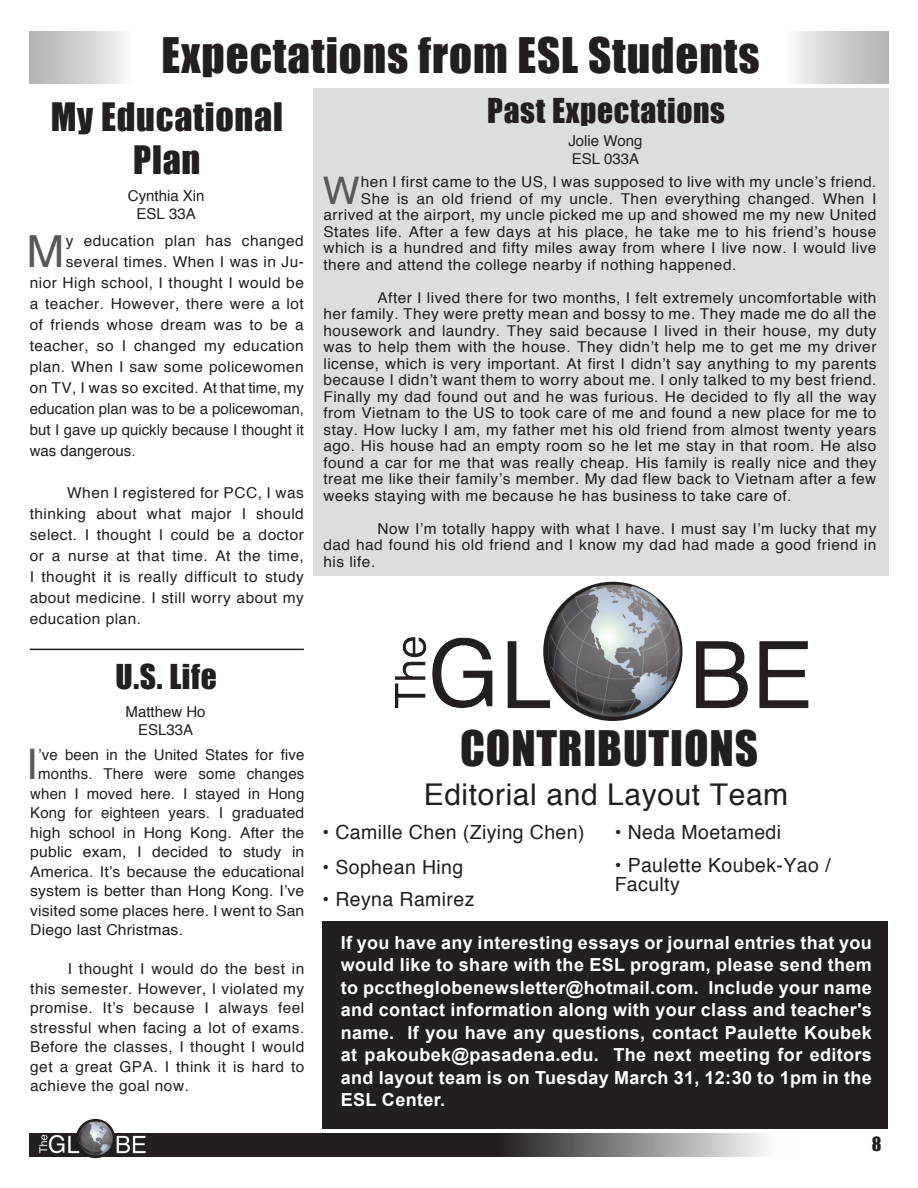
<style>
.page{position:relative;width:918px;height:1188px;background:#fff}
.page>*{position:absolute;margin:0;border:0;box-sizing:border-box;transform-origin:0 0}
.t1{font:45px "Impact";letter-spacing:.02em;color:#231f20}
.t2{font:44.25px "Helvetica";color:#57585a}
.t3{font:42.15px "Helvetica";color:#57585a}
.t4{font:37.95px "Helvetica";color:#57585a}
.t5{font:36px "Impact";letter-spacing:.02em;color:#231f20}
.t6{font:31.5px "Impact";letter-spacing:.02em;color:#231f20}
.t7{font:30px "Helvetica";letter-spacing:.02em;color:#231f20}
.t8{font:19.5px/19.5px "Helvetica";letter-spacing:.02em;color:#231f20}
.t9{font:700 18px/22.5px "Arial";letter-spacing:.02em;color:#fff;text-align:justify}
.t10{font:18px "Impact";color:#231f20}
.t11{font:15px/16.5px "Helvetica";letter-spacing:.03em;color:#231f20;text-align:justify}
.t12{font:15px "Helvetica";letter-spacing:.01em;color:#231f20;scale:1.05 1}
.t13{font:15px "Helvetica";letter-spacing:.01em;color:#231f20}
.t14{font:15px "Helvetica";color:#231f20}
</style>
<div class="page">
<svg style="left:30px;top:31px;width:94px;height:52px;background:#cfd0d1"></svg>
<svg style="left:795px;top:31px;width:93px;height:52px;background:#cfd0d2"></svg>
<svg style="left:30px;top:1133px;width:735px;height:24px;background:#4f4c4d"></svg>
<img style="left:40px;top:1120px;width:106px;height:39px">
<img style="left:394px;top:581px;width:415px;height:140px">
<div style="left:313px;top:89px;width:575px;height:487px;background:#dcdddf"></div>
<hr style="left:30px;top:649px;width:274px;height:1px;background:#231f20">
<div style="left:322px;top:921px;width:566px;height:207px;background:#231f20"></div>
<p class="t1" style="left:162px;top:21px;width:600px">Expectations from ESL Students</p>
<p class="t5" style="left:51px;top:89px;width:234px">My Educational</p>
<p class="t5" style="left:133px;top:132px;width:69px">Plan</p>
<p class="t14" style="left:128px;top:187px;width:78px">Cynthia Xin</p>
<p class="t11" style="left:137px;top:205px;width:61px">ESL 33A</p>
<p class="t2" style="left:26px;top:223px;width:39px">M</p>
<p class="t11" style="left:66px;top:232px;width:240px">y education plan has changed</p>
<p class="t11" style="left:66px;top:253px;width:240px">several times. When I was in Ju-</p>
<p class="t11" style="left:30px;top:274px;width:276px">nior High school, I thought I would be</p>
<p class="t11" style="left:30px;top:295px;width:276px">a teacher. However, there were a lot</p>
<p class="t11" style="left:30px;top:316px;width:276px">of friends whose dream was to be a</p>
<p class="t11" style="left:30px;top:337px;width:276px">teacher, so I changed my education</p>
<p class="t11" style="left:30px;top:358px;width:276px">plan. When I saw some policewomen</p>
<p class="t11" style="left:30px;top:379px;width:276px">on TV, I was so excited. At that time, my</p>
<p class="t14" style="left:30px;top:399px;width:276px">education plan was to be a policewoman,</p>
<p class="t14" style="left:30px;top:420px;width:276px">but I gave up quickly because I thought it</p>
<p class="t14" style="left:30px;top:441px;width:107px">was dangerous.</p>
<p class="t11" style="left:30px;top:481px;width:276px;line-height:21px;text-indent:37px">When I registered for PCC, I was thinking about what major I should select. I thought I could be a doctor or a nurse at that time. At the time, I thought it is really difficult to study about medicine. I still worry about my education plan.</p>
<p class="t6" style="left:115px;top:652px;width:103px">U.S. Life</p>
<p class="t14" style="left:126px;top:703px;width:82px">Matthew Ho</p>
<p class="t11" style="left:138px;top:721px;width:57px">ESL33A</p>
<p class="t3" style="left:26px;top:738px;width:13px">I</p>
<p class="t13" style="left:38px;top:745px;width:268px">’ve been in the United States for five</p>
<p class="t13" style="left:38px;top:765px;width:268px">months. There were some changes</p>
<p class="t13" style="left:30px;top:784px;width:276px">when I moved here. I stayed in Hong</p>
<p class="t13" style="left:30px;top:804px;width:276px">Kong for eighteen years. I graduated</p>
<p class="t12" style="left:30px;top:823px;width:263px">high school in Hong Kong. After the</p>
<p class="t12" style="left:30px;top:843px;width:263px">public exam, I decided to study in</p>
<p class="t12" style="left:30px;top:862px;width:263px">America. It’s because the educational</p>
<p class="t12" style="left:30px;top:882px;width:263px">system is better than Hong Kong. I’ve</p>
<p class="t12" style="left:30px;top:901px;width:263px">visited some places here. I went to San</p>
<p class="t12" style="left:30px;top:921px;width:147px">Diego last Christmas.</p>
<p class="t11" style="left:30px;top:959px;width:276px;line-height:19.5px;text-indent:37px">I thought I would do the best in this semester. However, I violated my promise. It’s because I always feel stressful when facing a lot of exams.<br>Before the classes, I thought I would get a great GPA. I think it is hard to achieve the goal now.</p>
<p class="t6" style="left:487px;top:86px;width:239px">Past Expectations</p>
<p class="t14" style="left:568px;top:131px;width:76px">Jolie Wong</p>
<p class="t11" style="left:572px;top:150px;width:69px">ESL 033A</p>
<p class="t4" style="left:323px;top:167px;width:38px">W</p>
<p class="t11" style="left:361px;top:173px;width:517px">hen I first came to the US, I was supposed to live with my uncle’s friend.</p>
<p class="t11" style="left:361px;top:190px;width:517px">She is an old friend of my uncle. Then everything changed. When I</p>
<p class="t11" style="left:324px;top:206px;width:554px">arrived at the airport, my uncle picked me up and showed me my new United</p>
<p class="t11" style="left:324px;top:223px;width:554px">States life. After a few days at his place, he take me to his friend’s house</p>
<p class="t11" style="left:324px;top:239px;width:554px">which is a hundred and fifty miles away from where I live now. I would live</p>
<p class="t11" style="left:324px;top:256px;width:414px">there and attend the college nearby if nothing happened.</p>
<p class="t11" style="left:324px;top:289px;width:555px;text-indent:54px">After I lived there for two months, I felt extremely uncomfortable with her family. They were pretty mean and bossy to me. They made me do all the housework and laundry. They said because I lived in their house, my duty was to help them with the house. They didn’t help me to get me my driver license, which is very important. At first I didn’t say anything to my parents because I didn’t want them to worry about me. I only talked to my best friend.<br>Finally my dad found out and he was furious. He decided to fly all the way from Vietnam to the US to took care of me and found a new place for me to stay. How lucky I am, my father met his old friend from almost twenty years ago. His house had an empty room so he let me stay in that room. He also found a car for me that was really cheap. His family is really nice and they treat me like their family’s member. My dad flew back to Vietnam after a few weeks staying with me because he has business to take care of.</p>
<p class="t11" style="left:324px;top:520px;width:555px;text-indent:54px">Now I’m totally happy with what I have. I must say I’m lucky that my dad had found his old friend and I know my dad had made a good friend in his life.</p>
<p class="t1" style="left:460px;top:714px;width:299px">CONTRIBUTIONS</p>
<p class="t7" style="left:424px;top:776px;width:366px">Editorial and Layout Team</p>
<p class="t8" style="left:322px;top:822px;width:264px">• Camille Chen (Ziying Chen)</p>
<p class="t8" style="left:322px;top:857px;width:142px">• Sophean Hing</p>
<p class="t8" style="left:322px;top:889px;width:154px">• Reyna Ramirez</p>
<p class="t8" style="left:615px;top:822px;width:168px">• Neda Moetamedi</p>
<p class="t8" style="left:615px;top:855px;width:217px">• Paulette Koubek-Yao /<br>Faculty</p>
<p class="t9" style="left:341px;top:932px;width:533px">If you have any interesting essays or journal entries that you would like to share with the ESL program, please send them to pcctheglobenewsletter@hotmail.com. Include your name and contact information along with your class and teacher's name. If you have any questions, contact Paulette Koubek at pakoubek@pasadena.edu. The next meeting for editors and layout team is on Tuesday March 31, 12:30 to 1pm in the ESL Center.</p>
<p class="t10" style="left:872px;top:1130px;width:11px">8</p>
</div>
